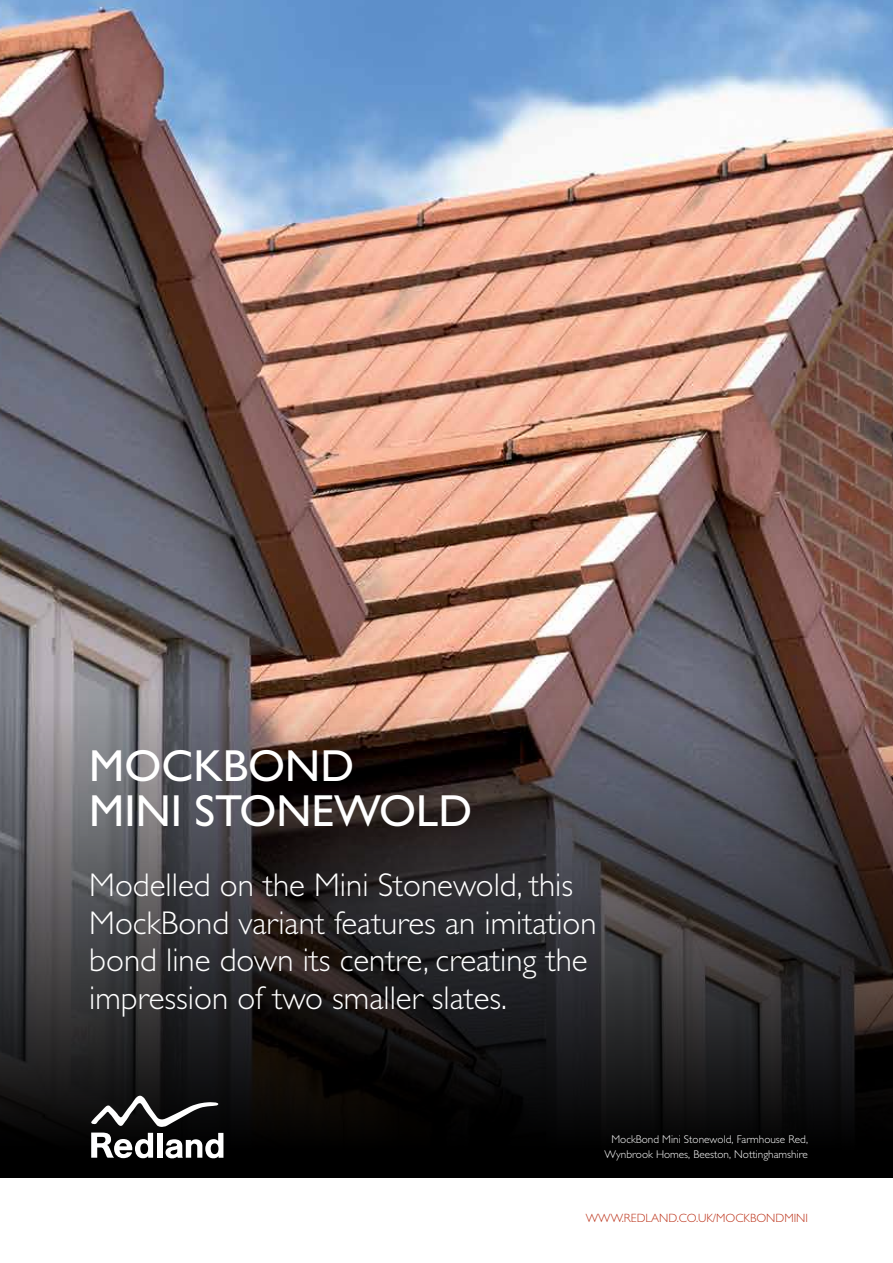
<style>
.page{position:relative;width:893px;height:1263px;background:#fff}
.page>*{position:absolute;margin:0;border:0;box-sizing:border-box;transform-origin:0 0}
.t1{font:45px/45px "Gill Alt One";color:#fff}
.t2{font:300 33px/37.5px "Gill Alt One";color:#fff}
.t3{font:300 12px "Gill Alt One";color:#bc3219}
.t4{font:300 11.25px/15px "Gill Alt One";color:#fff;text-align:right}
</style>
<div class="page">
<img style="left:0;top:0;width:893px;height:690px">
<svg style="left:0;top:690px;width:893px;height:488px;background:#353132"></svg>
<svg style="left:91px;top:1096px;width:132px;height:62px"></svg>
<h1 class="t1" style="left:89px;top:743px;width:384px">MOCKBOND<br>MINI STONEWOLD</h1>
<p class="t2" style="left:89px;top:866px;width:509px">Modelled on the Mini Stonewold, this MockBond variant features an imitation bond line down its centre, creating the impression of two smaller slates.</p>
<p class="t4" style="left:605px;top:1131px;width:205px">MockBond Mini Stonewold, Farmhouse Red,<br>Wynbrook Homes, Beeston, Nottinghamshire</p>
<p class="t3" style="left:586px;top:1211px;width:224px">WWW.REDLAND.CO.UK/MOCKBONDMINI</p>
</div>
